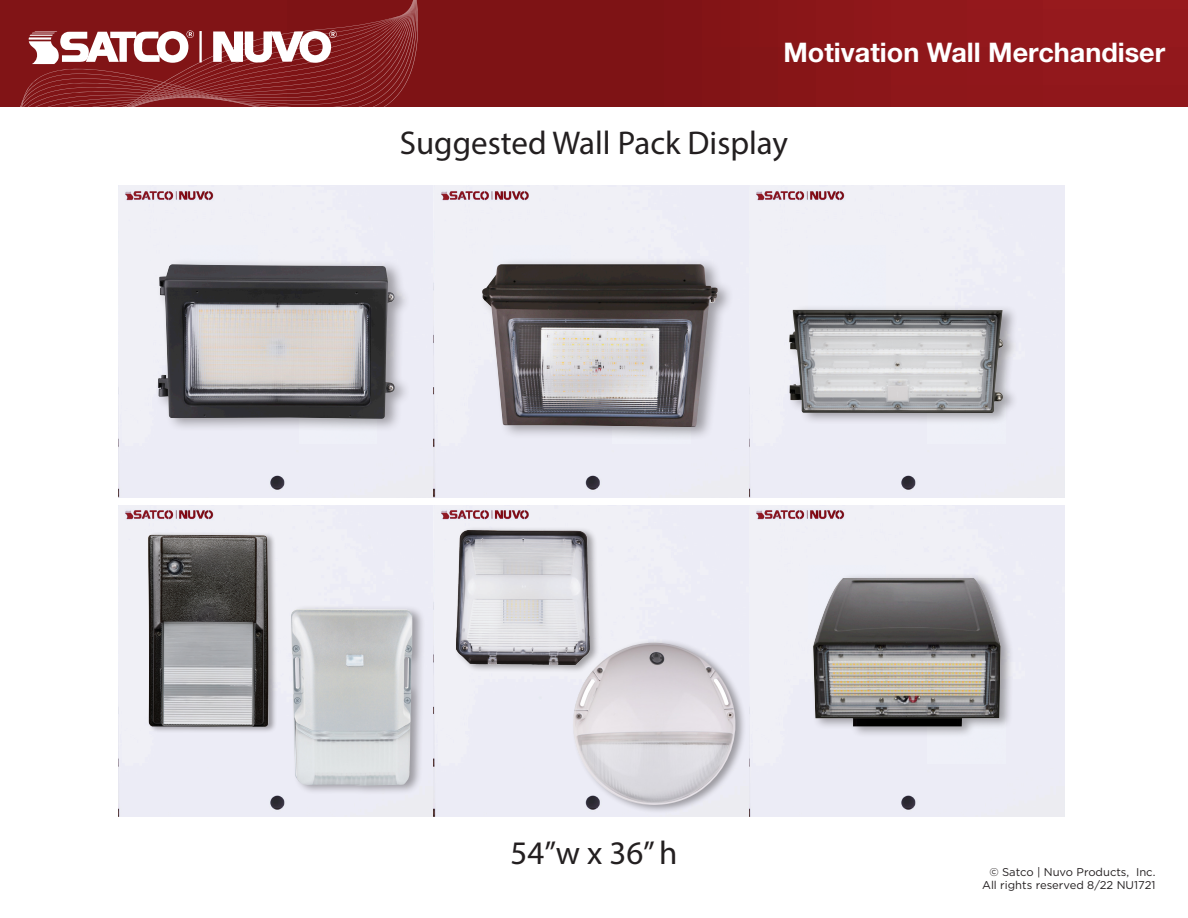
<style>
.page{position:relative;width:1188px;height:918px;background:#fff}
.page>*{position:absolute;margin:0;border:0;box-sizing:border-box;transform-origin:0 0}
.t1{font:33px "Myriad Pro";color:#231f20}
.t2{font:700 27px "Helvetica Neue";color:#fff}
.t3{font:11.25px/12.8px "Gotham";color:#231f20;text-align:right}
</style>
<div class="page">
<div style="left:0;top:0;width:1188px;height:106px;background:linear-gradient(to bottom,#891619,#871518)"></div>
<svg style="left:287px;top:2px;width:141px;height:4px"></svg>
<svg style="left:20px;top:6px;width:412px;height:100px;background:#953b3d"></svg>
<hr style="left:199px;top:31px;width:3px;height:31px;background:#fff">
<div style="left:119px;top:186px;width:946px;height:311px;background:#ececf6"></div>
<img style="left:180px;top:246px;width:77px;height:12px">
<img style="left:300px;top:433px;width:77px;height:11px">
<img style="left:493px;top:246px;width:78px;height:12px">
<img style="left:613px;top:441px;width:77px;height:3px">
<div style="left:809px;top:246px;width:77px;height:58px;background:#eef0f8"></div>
<img style="left:928px;top:425px;width:77px;height:19px">
<div style="left:119px;top:505px;width:946px;height:312px;background:#ececf6"></div>
<img style="left:809px;top:565px;width:77px;height:73px">
<div style="left:928px;top:737px;width:77px;height:26px;background:#eef0f8"></div>
<div style="left:155px;top:258px;width:256px;height:175px;background:#231f20;opacity:.4"></div>
<img style="left:158px;top:264px;width:237px;height:155px">
<div style="left:147px;top:532px;width:131px;height:202px;background:#231f20;opacity:.4"></div>
<img style="left:148px;top:535px;width:121px;height:192px">
<div style="left:480px;top:258px;width:255px;height:183px;background:#231f20;opacity:.4"></div>
<img style="left:482px;top:264px;width:236px;height:163px">
<div style="left:811px;top:573px;width:204px;height:164px;background:#231f20;opacity:.4"></div>
<img style="left:813px;top:578px;width:188px;height:148px">
<div style="left:454px;top:526px;width:146px;height:147px;background:#231f20;opacity:.4"></div>
<img style="left:456px;top:530px;width:133px;height:135px">
<div style="left:572px;top:639px;width:175px;height:175px;background:#231f20;opacity:.4"></div>
<img style="left:573px;top:643px;width:162px;height:162px">
<div style="left:289px;top:604px;width:136px;height:192px;background:#231f20;opacity:.4"></div>
<img style="left:291px;top:609px;width:122px;height:177px">
<div style="left:787px;top:304px;width:232px;height:121px;background:#231f20;opacity:.4"></div>
<img style="left:789px;top:310px;width:214px;height:103px">
<h2 class="t2" style="left:783px;top:35px;width:383px">Motivation Wall Merchandiser</h2>
<p class="t1" style="left:400px;top:123px;width:390px">Suggested Wall Pack Display</p>
<p class="t1" style="left:511px;top:833px;width:168px">54”w x 36” h</p>
<p class="t3" style="left:982px;top:865px;width:175px">© Satco | Nuvo Products, Inc.<br>All rights reserved 8/22 NU1721</p>
</div>
